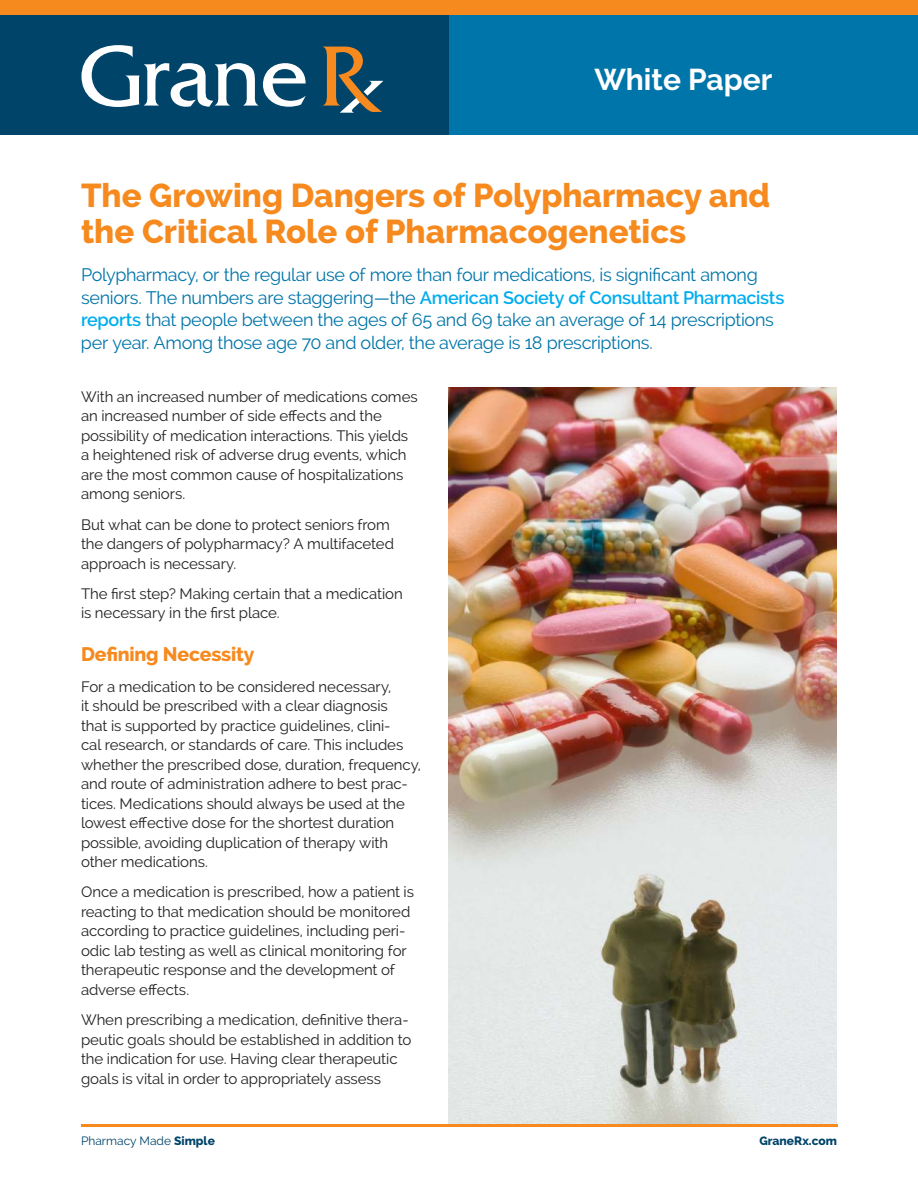
<style>
.page{position:relative;width:918px;height:1188px;background:#fff}
.page>*{position:absolute;margin:0;border:0;box-sizing:border-box;transform-origin:0 0}
.t1{font:800 33px/36px "Raleway";color:#f68a1e}
.t2{font:700 30px "Raleway";color:#fff}
.t3{font:800 19.5px "Raleway";letter-spacing:-.01em;color:#f68a1e}
.t4{font:18px/22.5px "Raleway";letter-spacing:-.02em;color:#0075a9}
.t5{font:15px/19.5px "Raleway";letter-spacing:-.005em;color:#221f1f}
.t6{font:12px "Raleway";color:#00446a}
.t7{font:800 12px "Raleway";color:#00446a}
.s1{font-weight:600;color:#00adef}
.s2{font-weight:800}
</style>
<div class="page">
<img style="left:448px;top:388px;width:389px;height:736px">
<div style="left:0;top:13px;width:918px;height:122px;background:#0075a9"></div>
<hr style="left:81px;top:1124px;width:756px;height:2px;background:#f68a1e">
<div style="left:0;top:13px;width:448px;height:122px;background:#00446a"></div>
<svg style="left:81px;top:45px;width:225px;height:62px"></svg>
<svg style="left:323px;top:47px;width:60px;height:66px"></svg>
<div style="left:0;top:0;width:918px;height:15px;background:#f68a1e"></div>
<h2 class="t2" style="left:594px;top:68px;width:180px">White Paper</h2>
<h1 class="t1" style="left:81px;top:180px;width:691px">The Growing Dangers of Polypharmacy and the Critical Role of Pharmacogenetics</h1>
<p class="t4" style="left:81px;top:265px;width:705px">Polypharmacy, or the regular use of more than four medications, is significant among seniors. The numbers are staggering—the <span class="s1">American Society of Consultant Pharmacists reports</span> that people between the ages of 65 and 69 take an average of 14 prescriptions per year. Among those age 70 and older, the average is 18 prescriptions.</p>
<p class="t5" style="left:81px;top:388px;width:338px">With an increased number of medications comes an increased number of side effects and the possibility of medication interactions. This yields a heightened risk of adverse drug events, which are the most common cause of hospitalizations among seniors.</p>
<p class="t5" style="left:81px;top:516px;width:315px">But what can be done to protect seniors from the dangers of polypharmacy? A multifaceted approach is necessary.</p>
<p class="t5" style="left:81px;top:585px;width:323px">The first step? Making certain that a medication is necessary in the first place.</p>
<h3 class="t3" style="left:81px;top:647px;width:175px">Defining Necessity</h3>
<p class="t5" style="left:81px;top:678px;width:341px">For a medication to be considered necessary,<br>it should be prescribed with a clear diagnosis<br>that is supported by practice guidelines, clini-<br>cal research, or standards of care. This includes whether the prescribed dose, duration, frequency, and route of administration adhere to best prac&shy;tices. Medications should always be used at the lowest effective dose for the shortest duration possible, avoiding duplication of therapy with other medications.</p>
<p class="t5" style="left:81px;top:884px;width:335px">Once a medication is prescribed, how a patient is reacting to that medication should be monitored according to practice guidelines, including peri&shy;odic lab testing as well as clinical monitoring for therapeutic response and the development of adverse effects.</p>
<p class="t5" style="left:81px;top:1012px;width:332px">When prescribing a medication, definitive thera&shy;peutic goals should be established in addition to the indication for use. Having clear therapeutic goals is vital in order to appropriately assess</p>
<p class="t6" style="left:81px;top:1136px;width:135px">Pharmacy Made <span class="s2">Simple</span></p>
<p class="t7" style="left:759px;top:1136px;width:79px">GraneRx.com</p>
</div>
